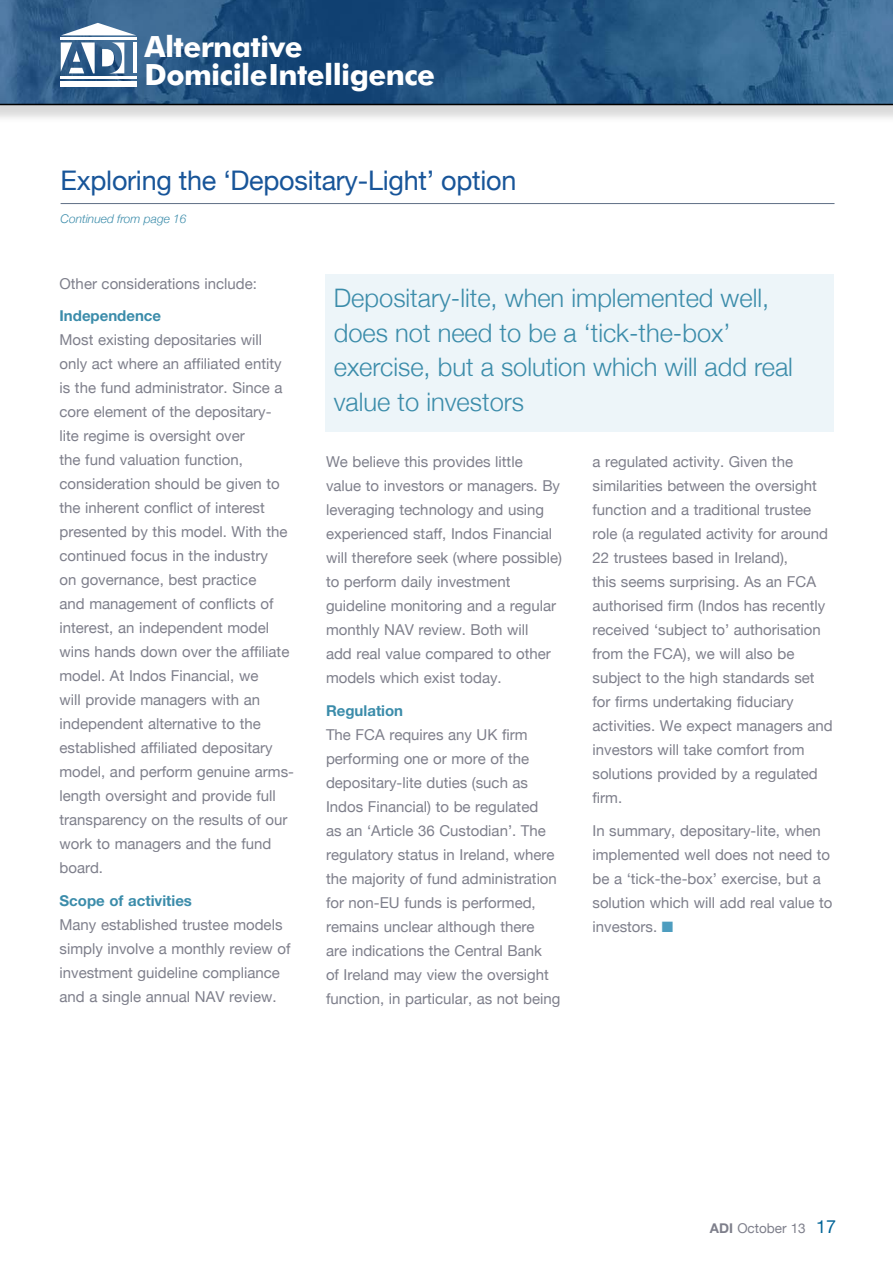
<style>
.page{position:relative;width:893px;height:1263px;background:#fff}
.page>*{position:absolute;margin:0;border:0;box-sizing:border-box;transform-origin:0 0}
.t1{font:700 29.25px/27.3px "Futura BT";letter-spacing:-.02em;color:#fff}
.t2{font:27px "Helvetica Neue";letter-spacing:-.01em;color:#185599}
.t3{font:300 25.5px/34.5px "Helvetica Neue";color:#3b8caa}
.t4{font:15px/24px "Helvetica Neue";color:#7e7f8b}
.t5{font:700 15px "Helvetica Neue";color:#3b8caa}
.t6{font:13.5px "Helvetica Neue";color:#7e7f8b}
.t7{font:italic 300 12px "Helvetica Neue";color:#3b8caa}
.s1{color:#4e9dbf}
.s2{font-weight:700}
.s3{font-size:18px;color:#006497}
</style>
<div class="page">
<div style="left:0;top:0;width:893px;height:124px;background:#000;opacity:.15"></div>
<svg style="left:0;top:0;width:893px;height:105px"></svg>
<svg style="left:51px;top:23px;width:96px;height:83px"></svg>
<hr style="left:133px;top:43px;width:4px;height:30px;background:#fff">
<hr style="left:61px;top:203px;width:773px;height:1px;background:#5f6f85">
<div style="left:325px;top:274px;width:508px;height:158px;background:#edf5f9"></div>
<h1 class="t1" style="left:145px;top:33px;width:292px">Alternative<br>DomicileIntelligence</h1>
<h2 class="t2" style="left:61px;top:161px;width:457px">Exploring the ‘Depositary-Light’ option</h2>
<p class="t7" style="left:61px;top:210px;width:128px">Continued from page 16</p>
<p class="t4" style="left:60px;top:272px;width:199px">Other considerations include:</p>
<p class="t5" style="left:60px;top:306px;width:103px">Independence</p>
<p class="t4" style="left:60px;top:329px;width:236px">Most existing depositaries will<br>only act where an affiliated entity is the fund administrator. Since a core element of the depositary&shy;lite regime is oversight over<br>the fund valuation function, consideration should be given to the inherent conflict of interest presented by this model. With the continued focus in the industry<br>on governance, best practice<br>and management of conflicts of interest, an independent model wins hands down over the affiliate model. At Indos Financial, we<br>will provide managers with an independent alternative to the established affiliated depositary model, and perform genuine arms&shy;length oversight and provide full transparency on the results of our work to managers and the fund board.</p>
<p class="t5" style="left:60px;top:891px;width:134px">Scope of activities</p>
<p class="t4" style="left:60px;top:913px;width:233px">Many established trustee models simply involve a monthly review of investment guideline compliance and a single annual NAV review.</p>
<h3 class="t3" style="left:334px;top:280px;width:461px">Depositary-lite, when implemented well, does not need to be a ‘tick-the-box’ exercise, but a solution which will add real value to investors</h3>
<p class="t4" style="left:326px;top:451px;width:238px">We believe this provides little<br>value to investors or managers. By leveraging technology and using experienced staff, Indos Financial will therefore seek (where possible) to perform daily investment guideline monitoring and a regular monthly NAV review. Both will<br>add real value compared to other models which exist today.</p>
<p class="t5" style="left:326px;top:701px;width:79px">Regulation</p>
<p class="t4" style="left:326px;top:723px;width:236px">The FCA requires any UK firm performing one or more of the depositary-lite duties (such as<br>Indos Financial) to be regulated<br>as an ‘Article 36 Custodian’. The regulatory status in Ireland, where the majority of fund administration for non-EU funds is performed, remains unclear although there<br>are indications the Central Bank<br>of Ireland may view the oversight function, in particular, as not being</p>
<p class="t4" style="left:592px;top:451px;width:242px">a regulated activity. Given the similarities between the oversight function and a traditional trustee role (a regulated activity for around<br>22 trustees based in Ireland),<br>this seems surprising. As an FCA authorised firm (Indos has recently received ‘subject to’ authorisation from the FCA), we will also be subject to the high standards set for firms undertaking fiduciary activities. We expect managers and investors will take comfort from solutions provided by a regulated firm.</p>
<p class="t4" style="left:592px;top:819px;width:242px">In summary, depositary-lite, when implemented well does not need to be a ‘tick-the-box’ exercise, but a solution which will add real value to investors. <span class="s1">■</span></p>
<p class="t6" style="left:710px;top:1218px;width:128px"><span class="s2">ADI</span> October 13 <span class="s3">17</span></p>
</div>
